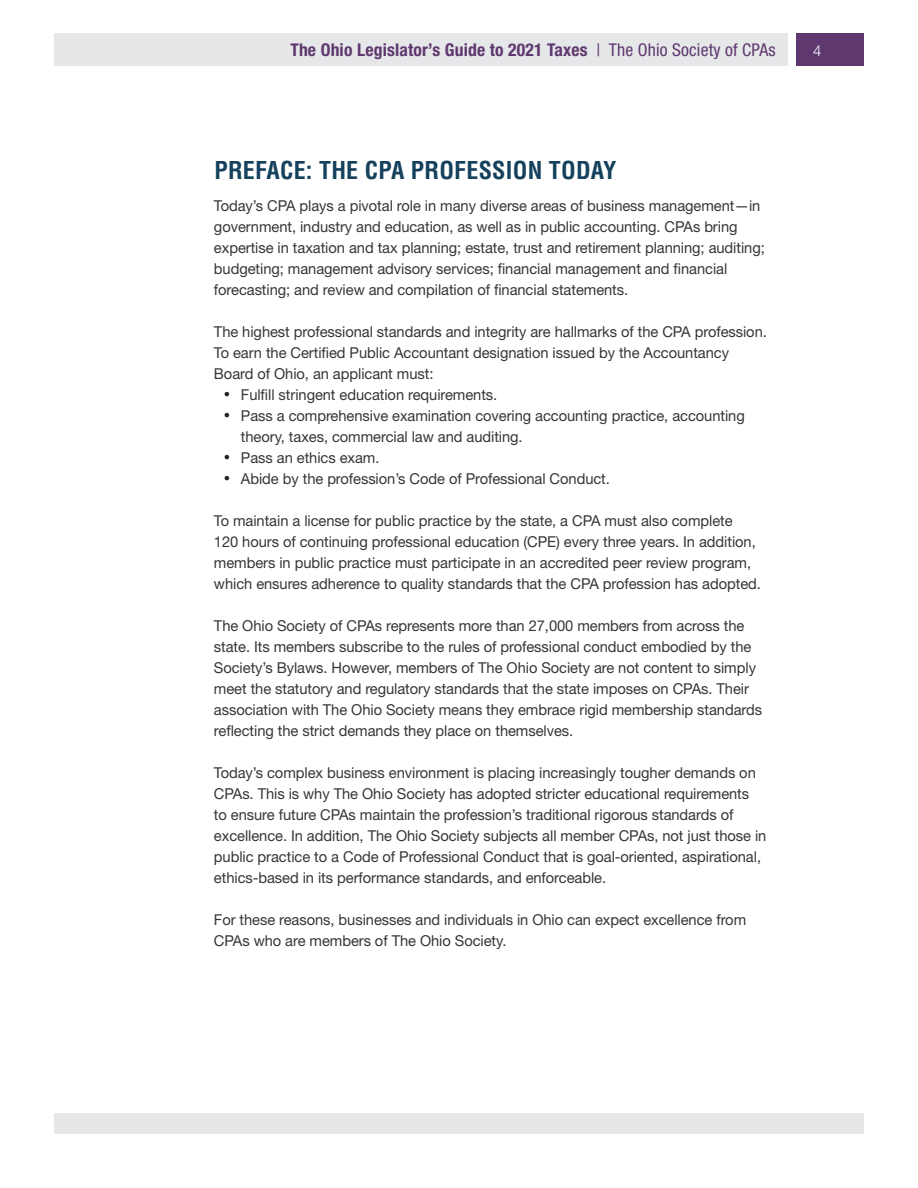
<style>
.page{position:relative;width:918px;height:1188px;background:#fff}
.page>*{position:absolute;margin:0;border:0;box-sizing:border-box;transform-origin:0 0}
.t1{font:700 condensed 24px "Helvetica LT Std";letter-spacing:.01em;color:#15415c}
.t2{font:700 condensed 17.55px "Helvetica Neue LT Std";letter-spacing:.01em;color:#5e386e}
.t3{font:15px/21px "Helvetica Neue LT Std";letter-spacing:-.005em;color:#343737}
.t4{font:300 15px "Helvetica Neue LT Std";color:#fff}
.s1{font-weight:400}
.s2{font-family:"Times New Roman";font-size:18px;color:#231f20}
</style>
<div class="page">
<div style="left:797px;top:34px;width:67px;height:32px;background:#5e386e"></div>
<div style="left:54px;top:34px;width:733px;height:32px;background:#e6e7e9"></div>
<div style="left:54px;top:1114px;width:810px;height:20px;background:#e6e7e9"></div>
<p class="t2" style="left:290px;top:39px;width:487px">The Ohio Legislator’s Guide to 2021 Taxes <span class="s1">| The Ohio Society of CPAs</span></p>
<p class="t4" style="left:813px;top:41px;width:10px">4</p>
<p class="t1" style="left:214px;top:155px;width:404px">PREFACE: THE CPA PROFESSION TODAY</p>
<p class="t3" style="left:214px;top:194px;width:552px">Today’s CPA plays a pivotal role in many diverse areas of business management—in government, industry and education, as well as in public accounting. CPAs bring expertise in taxation and tax planning; estate, trust and retirement planning; auditing; budgeting; management advisory services; financial management and financial forecasting; and review and compilation of financial statements.</p>
<p class="t3" style="left:214px;top:320px;width:554px">The highest professional standards and integrity are hallmarks of the CPA profession.<br>To earn the Certified Public Accountant designation issued by the Accountancy<br>Board of Ohio, an applicant must:</p>
<p class="t3" style="left:224px;top:383px;width:275px"><span class="s2">•</span> Fulfill stringent education requirements.</p>
<p class="t3" style="left:241px;top:404px;width:505px;text-indent:-17px"><span class="s2">•</span> Pass a comprehensive examination covering accounting practice, accounting theory, taxes, commercial law and auditing.</p>
<p class="t3" style="left:224px;top:446px;width:157px"><span class="s2">•</span> Pass an ethics exam.</p>
<p class="t3" style="left:224px;top:467px;width:388px"><span class="s2">•</span> Abide by the profession’s Code of Professional Conduct.</p>
<p class="t3" style="left:214px;top:509px;width:548px">To maintain a license for public practice by the state, a CPA must also complete<br>120 hours of continuing professional education (CPE) every three years. In addition, members in public practice must participate in an accredited peer review program, which ensures adherence to quality standards that the CPA profession has adopted.</p>
<p class="t3" style="left:214px;top:614px;width:550px">The Ohio Society of CPAs represents more than 27,000 members from across the state. Its members subscribe to the rules of professional conduct embodied by the Society’s Bylaws. However, members of The Ohio Society are not content to simply meet the statutory and regulatory standards that the state imposes on CPAs. Their association with The Ohio Society means they embrace rigid membership standards reflecting the strict demands they place on themselves.</p>
<p class="t3" style="left:214px;top:761px;width:554px">Today’s complex business environment is placing increasingly tougher demands on CPAs. This is why The Ohio Society has adopted stricter educational requirements<br>to ensure future CPAs maintain the profession’s traditional rigorous standards of excellence. In addition, The Ohio Society subjects all member CPAs, not just those in public practice to a Code of Professional Conduct that is goal-oriented, aspirational, ethics-based in its performance standards, and enforceable.</p>
<p class="t3" style="left:214px;top:908px;width:534px">For these reasons, businesses and individuals in Ohio can expect excellence from<br>CPAs who are members of The Ohio Society.</p>
</div>
